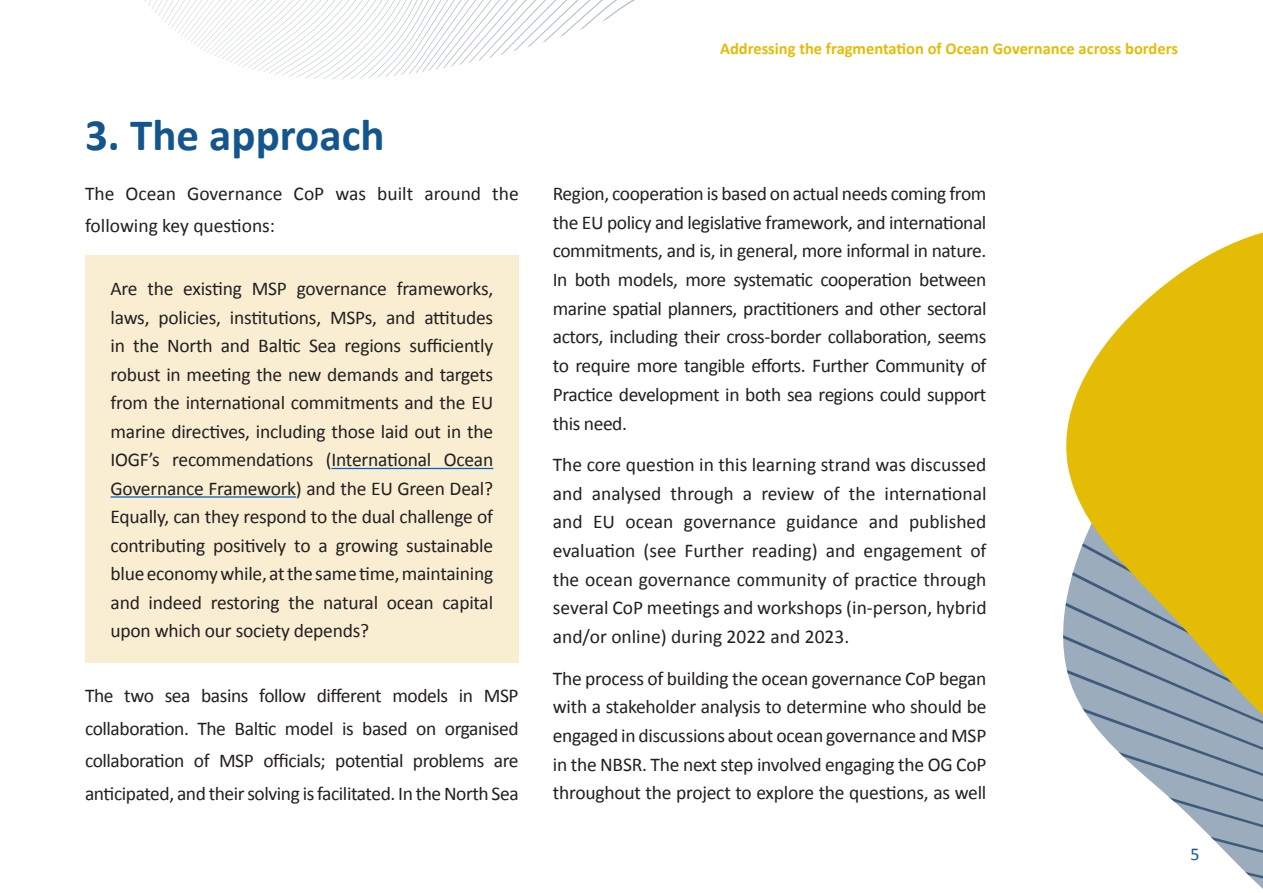
<style>
.page{position:relative;width:1263px;height:893px;background:#fff}
.page>*{position:absolute;margin:0;border:0;box-sizing:border-box;transform-origin:0 0}
.t1{font:700 45px "Calibri";color:#13568e}
.t2{font:19.5px/28.7px "Calibri";letter-spacing:-.01em;color:#231f20;text-align:justify}
.t3{font:18px "Calibri";color:#13568e}
.t4{font:700 16.5px "Calibri";color:#e5bc05}
</style>
<div class="page">
<div style="left:85px;top:255px;width:434px;height:408px;background:#f9eed2"></div>
<hr style="left:331px;top:468px;width:162px;height:1px;background:#0563c1">
<hr style="left:111px;top:496px;width:185px;height:2px;background:#0563c1">
<svg style="left:1203px;top:829px;width:60px;height:49px;fill:#9bacbc"></svg>
<svg style="left:1063px;top:232px;width:200px;height:597px;fill:#e5bc05"></svg>
<svg style="left:144px;top:0;width:491px;height:80px"></svg>
<h1 class="t1" style="left:85px;top:103px;width:301px">3. The approach</h1>
<p class="t2" style="left:85px;top:177px;width:435px;line-height:32.4px">The Ocean Governance CoP was built around the following key questions:</p>
<p class="t2" style="left:111px;top:274px;width:384px">Are the existing MSP governance frameworks, laws, policies, institutions, MSPs, and attitudes in the North and Baltic Sea regions sufficiently robust in meeting the new demands and targets from the international commitments and the EU marine directives, including those laid out in the IOGF’s recommendations (International Ocean Governance Framework) and the EU Green Deal?<br>Equally, can they respond to the dual challenge of contributing positively to a growing sustainable blue economy while, at the same time, maintaining and indeed restoring the natural ocean capital upon which our society depends?</p>
<p class="t2" style="left:85px;top:679px;width:435px;line-height:32.4px">The two sea basins follow different models in MSP collaboration. The Baltic model is based on organised collaboration of MSP officials; potential problems are anticipated, and their solving is facilitated. In the North Sea</p>
<p class="t4" style="left:720px;top:37px;width:459px">Addressing the fragmentation of Ocean Governance across borders</p>
<p class="t2" style="left:553px;top:179px;width:435px">Region, cooperation is based on actual needs coming from the EU policy and legislative framework, and international commitments, and is, in general, more informal in nature.<br>In both models, more systematic cooperation between marine spatial planners, practitioners and other sectoral actors, including their cross-border collaboration, seems to require more tangible efforts. Further Community of Practice development in both sea regions could support this need.</p>
<p class="t2" style="left:553px;top:450px;width:435px">The core question in this learning strand was discussed and analysed through a review of the international and EU ocean governance guidance and published evaluation (see Further reading) and engagement of the ocean governance community of practice through several CoP meetings and workshops (in-person, hybrid and/or online) during 2022 and 2023.</p>
<p class="t2" style="left:553px;top:663px;width:435px">The process of building the ocean governance CoP began with a stakeholder analysis to determine who should be engaged in discussions about ocean governance and MSP in the NBSR. The next step involved engaging the OG CoP throughout the project to explore the questions, as well</p>
<p class="t3" style="left:1190px;top:841px;width:11px">5</p>
</div>
